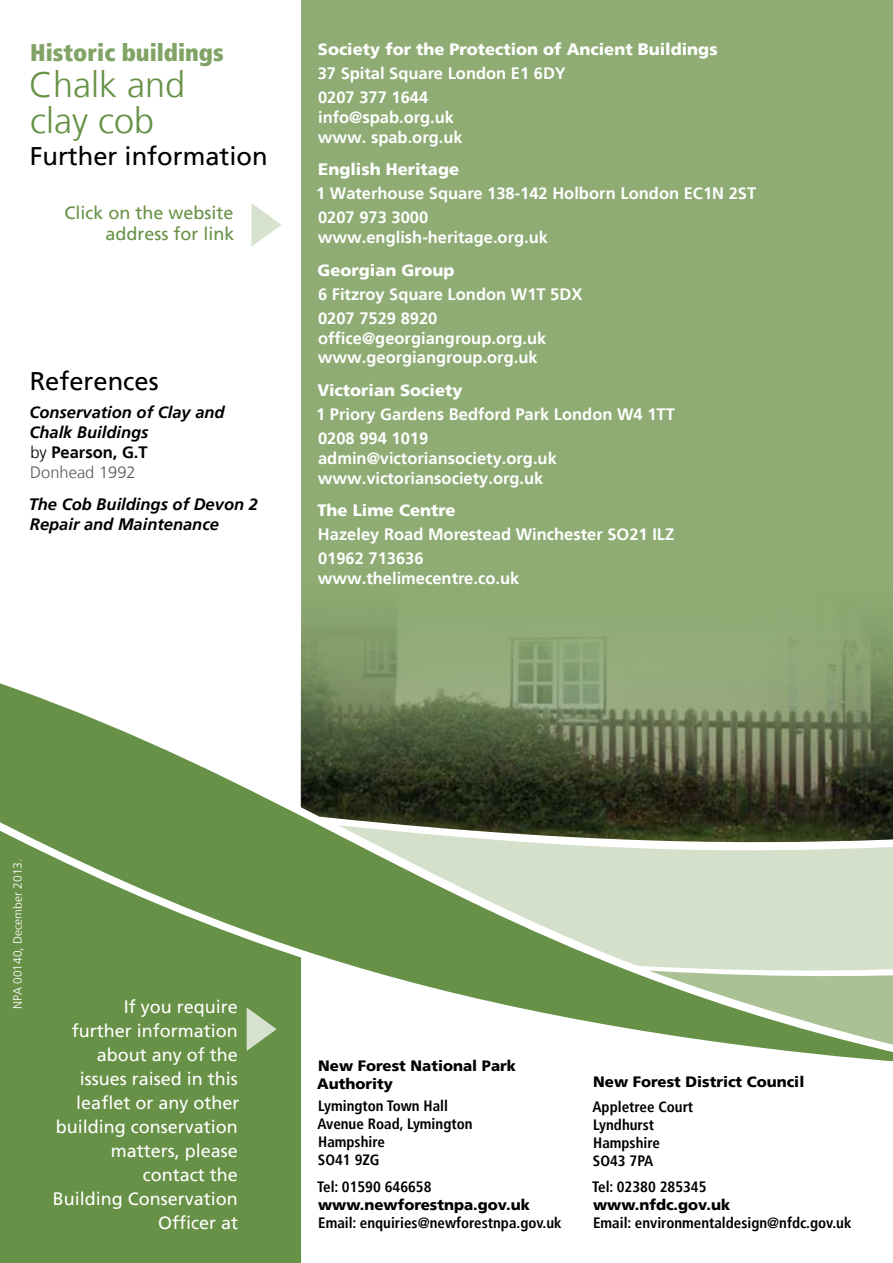
<style>
.page{position:relative;width:893px;height:1263px;background:#fff}
.page>*{position:absolute;margin:0;border:0;box-sizing:border-box;transform-origin:0 0}
.t1{font:300 36px/36px "Frutiger LT";color:#679146}
.t2{font:25.5px "Frutiger LT";color:#000}
.t3{font:900 condensed 24px "Frutiger LT";color:#81a365}
.t4{font:18px/24px "Frutiger LT";color:#fff;text-align:right}
.t5{font:18px/21px "Frutiger LT";color:#679146;text-align:right}
.t6{font:700 16.5px/24px "Frutiger LT";color:#fff}
.t7{font:italic 700 16.5px/19.8px "Frutiger LT";color:#000}
.t8{font:900 16.5px "Frutiger LT";color:#fff}
.t9{font:700 condensed 15px/18px "Frutiger LT";color:#000}
.t10{font:900 15px/18px "Frutiger LT";color:#000}
.t11{font:300 12px "Frutiger LT";color:#fff}
.s1{font-weight:300;font-style:normal}
.s2{font-style:normal}
.s3{font-weight:300;font-style:normal;color:#58595b}
</style>
<div class="page">
<div style="left:301px;top:0;width:592px;height:940px;background:#8eac74"></div>
<div style="left:0;top:1073px;width:301px;height:190px;background:#679146"></div>
<svg style="left:0;top:622px;width:893px;height:449px;fill:#679146"></svg>
<svg style="left:326px;top:702px;width:567px;height:369px"></svg>
<svg style="left:642px;top:772px;width:251px;height:299px;background:#a3af95"></svg>
<svg style="left:251px;top:203px;width:30px;height:44px"></svg>
<svg style="left:247px;top:1007px;width:30px;height:44px"></svg>
<h3 class="t3" style="left:30px;top:38px;width:195px">Historic buildings</h3>
<h1 class="t1" style="left:29px;top:67px;width:158px">Chalk and clay cob</h1>
<h2 class="t2" style="left:30px;top:141px;width:240px">Further information</h2>
<p class="t5" style="left:64px;top:202px;width:172px">Click on the website address for link</p>
<h2 class="t2" style="left:30px;top:366px;width:130px">References</h2>
<p class="t7" style="left:29px;top:403px;width:197px">Conservation of Clay and<br>Chalk Buildings<br><span class="s1">by</span> <span class="s2">Pearson, G.T<br></span><span class="s3">Donhead 1992</span></p>
<p class="t7" style="left:29px;top:495px;width:231px">The Cob Buildings of Devon 2<br>Repair and Maintenance</p>
<p class="t8" style="left:318px;top:39px;width:401px">Society for the Protection of Ancient Buildings</p>
<p class="t6" style="left:318px;top:61px;width:250px">37 Spital Square London E1 6DY<br>0207 377 1644</p>
<p class="t6" style="left:318px;top:107px;width:146px;line-height:19.8px">info@spab.org.uk www. spab.org.uk</p>
<p class="t8" style="left:318px;top:159px;width:142px">English Heritage</p>
<p class="t6" style="left:316px;top:182px;width:442px">1 Waterhouse Square 138-142 Holborn London EC1N 2ST<br>0207 973 3000</p>
<p class="t6" style="left:318px;top:225px;width:232px">www.english-heritage.org.uk</p>
<p class="t8" style="left:318px;top:260px;width:138px">Georgian Group</p>
<p class="t6" style="left:318px;top:282px;width:266px">6 Fitzroy Square London W1T 5DX<br>0207 7529 8920</p>
<p class="t6" style="left:318px;top:328px;width:230px;line-height:19.8px">office@georgiangroup.org.uk www.georgiangroup.org.uk</p>
<p class="t8" style="left:317px;top:380px;width:147px">Victorian Society</p>
<p class="t6" style="left:316px;top:402px;width:360px">1 Priory Gardens Bedford Park London W4 1TT<br>0208 994 1019</p>
<p class="t6" style="left:318px;top:448px;width:240px;line-height:19.8px">admin@victoriansociety.org.uk www.victoriansociety.org.uk</p>
<p class="t8" style="left:317px;top:500px;width:140px">The Lime Centre</p>
<p class="t6" style="left:318px;top:523px;width:358px">Hazeley Road Morestead Winchester SO21 ILZ<br>01962 713636</p>
<p class="t6" style="left:318px;top:566px;width:203px">www.thelimecentre.co.uk</p>
<p class="t11" style="left:11px;top:1009px;width:152px;rotate:-90deg">NPA 00140, December 2013.</p>
<p class="t4" style="left:53px;top:995px;width:188px">If you require<br>further information about any of the issues raised in this leaflet or any other building conservation matters, please contact the<br>Building Conservation<br>Officer at</p>
<p class="t10" style="left:317px;top:1057px;width:200px">New Forest National Park<br>Authority</p>
<p class="t9" style="left:317px;top:1097px;width:156px">Lymington Town Hall<br>Avenue Road, Lymington<br>Hampshire<br>SO41 9ZG</p>
<p class="t9" style="left:317px;top:1178px;width:116px">Tel: 01590 646658</p>
<p class="t10" style="left:318px;top:1196px;width:213px">www.newforestnpa.gov.uk</p>
<p class="t9" style="left:318px;top:1214px;width:245px">Email: enquiries@newforestnpa.gov.uk</p>
<p class="t10" style="left:593px;top:1073px;width:213px">New Forest District Council</p>
<p class="t9" style="left:592px;top:1097px;width:102px">Appletree Court<br>Lyndhurst<br>Hampshire<br>SO43 7PA</p>
<p class="t9" style="left:592px;top:1178px;width:116px">Tel: 02380 285345</p>
<p class="t10" style="left:593px;top:1196px;width:139px">www.nfdc.gov.uk</p>
<p class="t9" style="left:593px;top:1214px;width:260px">Email: environmentaldesign@nfdc.gov.uk</p>
</div>
